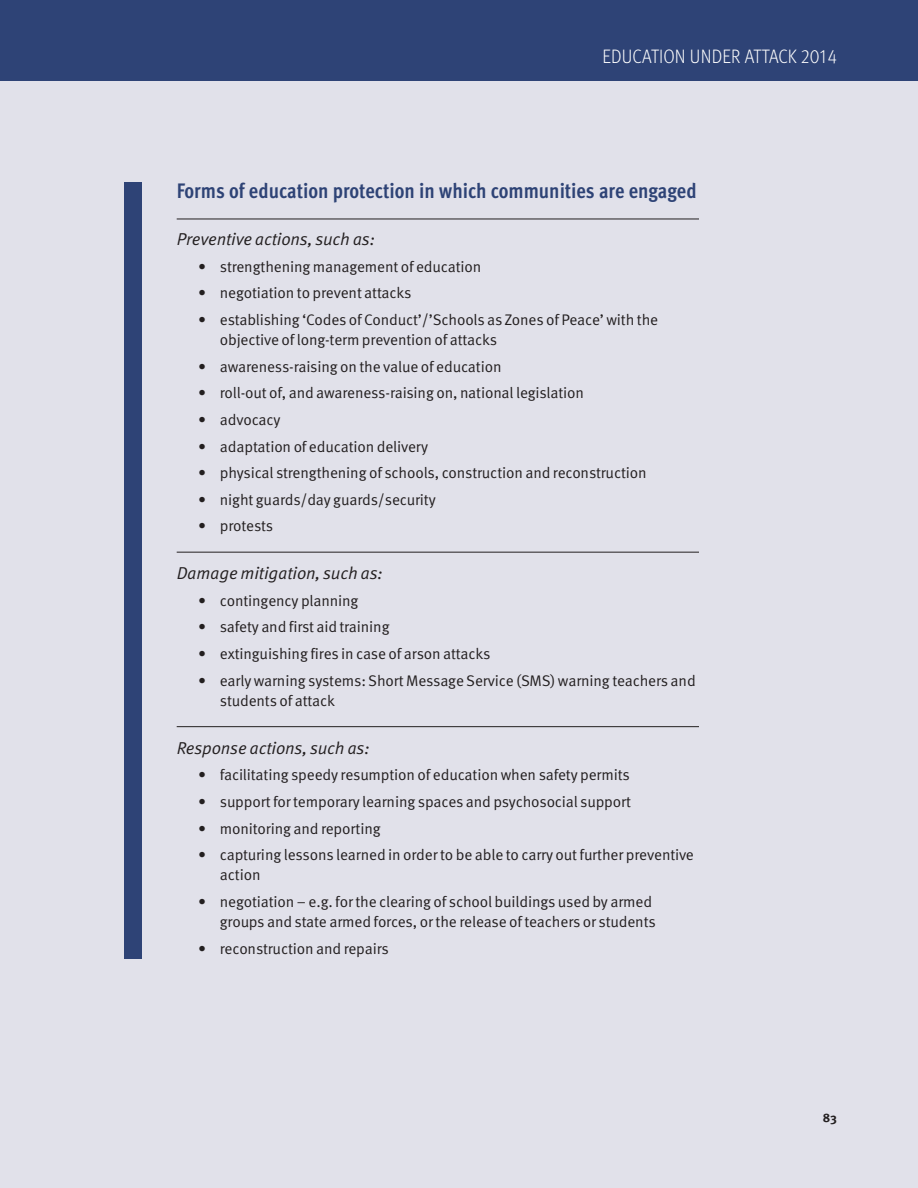
<style>
.page{position:relative;width:918px;height:1188px;background:#fff}
.page>*{position:absolute;margin:0;border:0;box-sizing:border-box;transform-origin:0 0}
.t1{font:700 condensed 21px "Meta Pro";color:#2e4376}
.t2{font:300 19.5px "Meta Pro";letter-spacing:.01em;color:#fff;scale:.9 1}
.t3{font:17.25px "Meta Pro Norm Ita";letter-spacing:-.01em;color:#231f20}
.t4{font:15.3px/20.2px "Meta Pro Norm";letter-spacing:-.01em;color:#231f20}
.t5{font:700 12.3px "Meta Pro";color:#231f20}
</style>
<div class="page">
<div style="left:0;top:0;width:918px;height:81px;background:#2e4376"></div>
<div style="left:0;top:81px;width:918px;height:1107px;background:#e1e1ea"></div>
<hr style="left:177px;top:219px;width:522px;height:1px;background:#231f20">
<hr style="left:177px;top:552px;width:522px;height:1px;background:#231f20">
<hr style="left:177px;top:726px;width:522px;height:1px;background:#231f20">
<hr style="left:0;top:0;width:1px;height:81px;background:#0c0707">
<div style="left:124px;top:182px;width:18px;height:776px;background:#2e4376"></div>
<p class="t2" style="left:602px;top:49px;width:262px">EDUCATION UNDER ATTACK 2014</p>
<h1 class="t1" style="left:177px;top:183px;width:522px">Forms of education protection in which communities are engaged</h1>
<p class="t3" style="left:177px;top:232px;width:200px">Preventive actions, such as:</p>
<p class="t4" style="left:198px;top:257px;width:285px">• strengthening management of education</p>
<p class="t4" style="left:198px;top:284px;width:215px">• negotiation to prevent attacks</p>
<p class="t4" style="left:220px;top:310px;width:440px;text-indent:-22px">• establishing ‘Codes of Conduct’/’Schools as Zones of Peace’ with the objective of long-term prevention of attacks</p>
<p class="t4" style="left:198px;top:357px;width:305px">• awareness-raising on the value of education</p>
<p class="t4" style="left:198px;top:384px;width:387px">• roll-out of, and awareness-raising on, national legislation</p>
<p class="t4" style="left:198px;top:411px;width:84px">• advocacy</p>
<p class="t4" style="left:198px;top:437px;width:231px">• adaptation of education delivery</p>
<p class="t4" style="left:198px;top:464px;width:450px">• physical strengthening of schools, construction and reconstruction</p>
<p class="t4" style="left:198px;top:491px;width:239px">• night guards/day guards/security</p>
<p class="t4" style="left:198px;top:517px;width:77px">• protests</p>
<p class="t3" style="left:177px;top:567px;width:208px">Damage mitigation, such as:</p>
<p class="t4" style="left:198px;top:591px;width:162px">• contingency planning</p>
<p class="t4" style="left:198px;top:618px;width:193px">• safety and first aid training</p>
<p class="t4" style="left:198px;top:645px;width:294px">• extinguishing fires in case of arson attacks</p>
<p class="t4" style="left:220px;top:671px;width:477px;text-indent:-22px">• early warning systems: Short Message Service (SMS) warning teachers and students of attack</p>
<p class="t3" style="left:177px;top:741px;width:194px">Response actions, such as:</p>
<p class="t4" style="left:198px;top:766px;width:433px">• facilitating speedy resumption of education when safety permits</p>
<p class="t4" style="left:198px;top:793px;width:434px">• support for temporary learning spaces and psychosocial support</p>
<p class="t4" style="left:198px;top:819px;width:184px">• monitoring and reporting</p>
<p class="t4" style="left:220px;top:846px;width:476px;text-indent:-22px">• capturing lessons learned in order to be able to carry out further preventive action</p>
<p class="t4" style="left:198px;top:893px;width:459px;text-align:right">• negotiation – e.g. for the clearing of school buildings used by armed groups and state armed forces, or the release of teachers or students</p>
<p class="t4" style="left:198px;top:940px;width:192px">• reconstruction and repairs</p>
<p class="t5" style="left:823px;top:1113px;width:16px">83</p>
</div>
